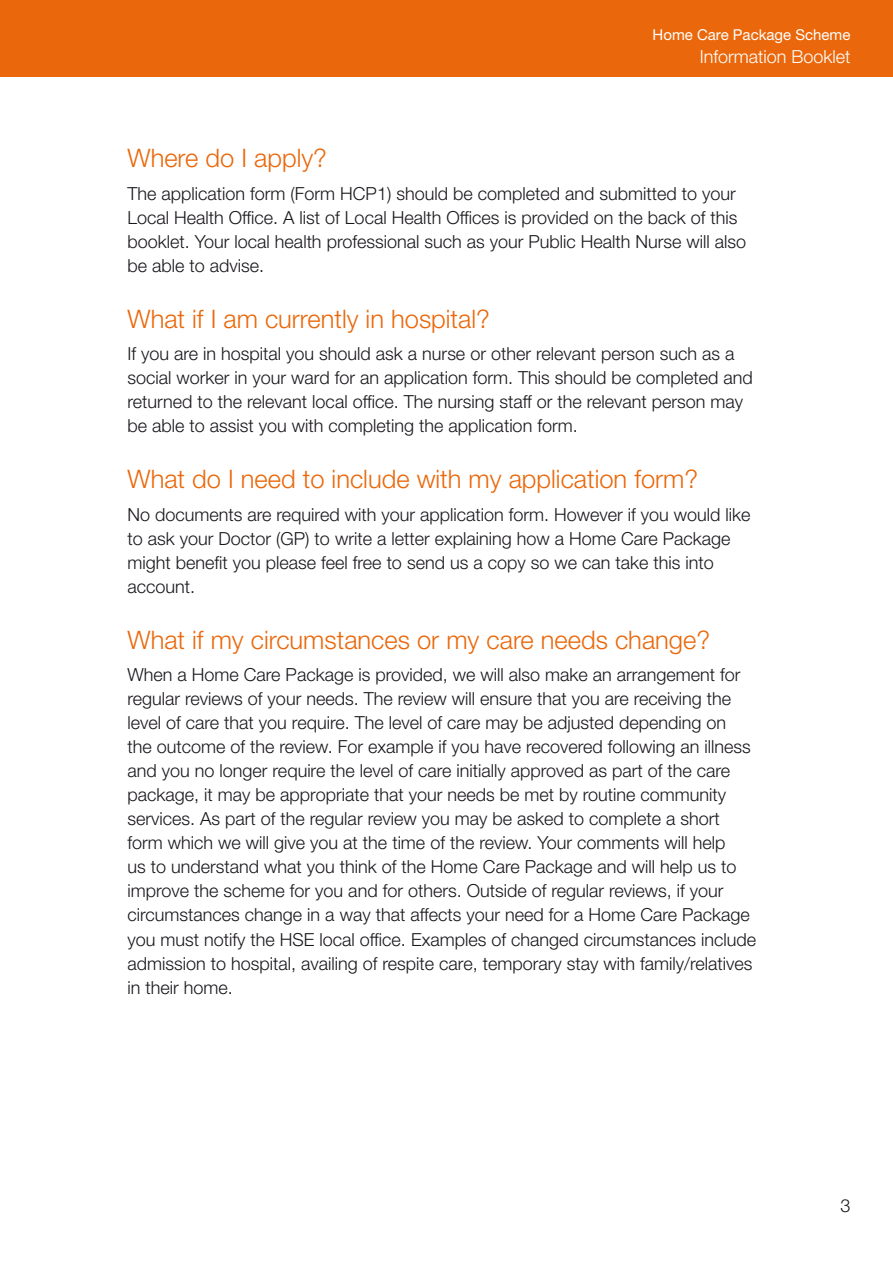
<style>
.page{position:relative;width:893px;height:1263px;background:#fff}
.page>*{position:absolute;margin:0;border:0;box-sizing:border-box;transform-origin:0 0}
.Chapter_Headings{font:300 25.5px "Helvetica Neue LT Std";color:#ea680b}
.body_copy{font:300 18px/24px "Helvetica Neue LT Std";color:#1a171c}
.t1{font:300 18px "Helvetica Neue LT Std";color:#fff}
.t2{font:15px "Helvetica Neue LT Std";color:#fff}
</style>
<div class="page">
<div style="left:0;top:0;width:893px;height:77px;background:#ea680b"></div>
<p class="t2" style="left:653px;top:26px;width:199px">Home Care Package Scheme</p>
<p class="t1" style="left:700px;top:46px;width:152px">Information Booklet</p>
<p class="Chapter_Headings" style="left:128px;top:142px;width:201px">Where do I apply?</p>
<p class="body_copy" style="left:128px;top:181px;width:620px">The application form (Form HCP1) should be completed and submitted to your Local Health Office. A list of Local Health Offices is provided on the back of this booklet. Your local health professional such as your Public Health Nurse will also be able to advise.</p>
<p class="Chapter_Headings" style="left:128px;top:303px;width:364px">What if I am currently in hospital?</p>
<p class="body_copy" style="left:128px;top:341px;width:627px">If you are in hospital you should ask a nurse or other relevant person such as a social worker in your ward for an application form. This should be completed and returned to the relevant local office. The nursing staff or the relevant person may be able to assist you with completing the application form.</p>
<p class="Chapter_Headings" style="left:128px;top:464px;width:572px">What do I need to include with my application form?</p>
<p class="body_copy" style="left:128px;top:502px;width:624px">No documents are required with your application form. However if you would like to ask your Doctor (GP) to write a letter explaining how a Home Care Package might benefit you please feel free to send us a copy so we can take this into account.</p>
<p class="Chapter_Headings" style="left:128px;top:624px;width:584px">What if my circumstances or my care needs change?</p>
<p class="body_copy" style="left:128px;top:663px;width:630px">When a Home Care Package is provided, we will also make an arrangement for regular reviews of your needs. The review will ensure that you are receiving the level of care that you require. The level of care may be adjusted depending on<br>the outcome of the review. For example if you have recovered following an illness and you no longer require the level of care initially approved as part of the care package, it may be appropriate that your needs be met by routine community services. As part of the regular review you may be asked to complete a short form which we will give you at the time of the review. Your comments will help<br>us to understand what you think of the Home Care Package and will help us to improve the scheme for you and for others. Outside of regular reviews, if your circumstances change in a way that affects your need for a Home Care Package you must notify the HSE local office. Examples of changed circumstances include admission to hospital, availing of respite care, temporary stay with family/relatives in their home.</p>
<p class="body_copy" style="left:840px;top:1193px;width:12px">3</p>
</div>
